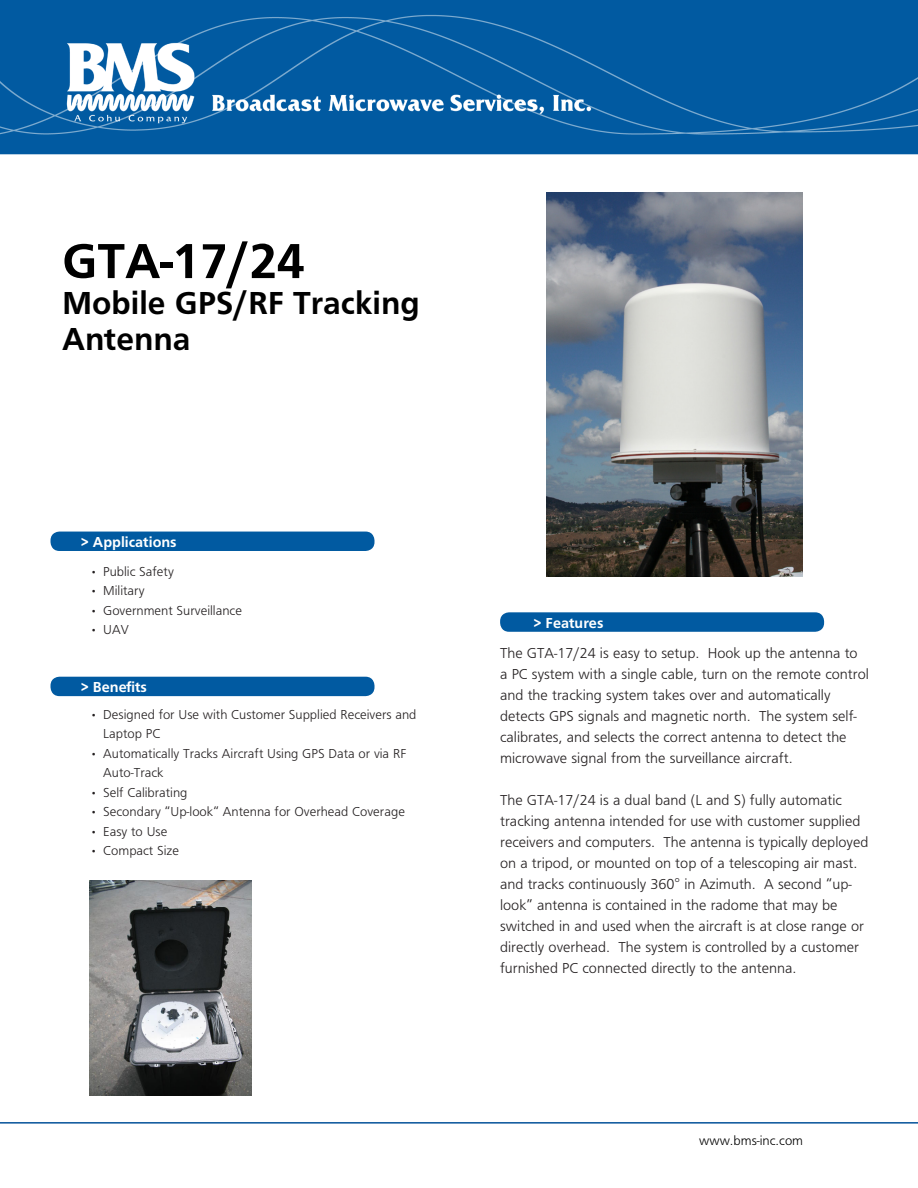
<style>
.page{position:relative;width:918px;height:1188px;background:#fff}
.page>*{position:absolute;margin:0;border:0;box-sizing:border-box;transform-origin:0 0}
.t1{font:700 51px "Frutiger";color:#000}
.t2{font:700 33px/36px "Frutiger";color:#000}
.t3{font:15px/21px "Frutiger";color:#231f20}
.t4{font:700 15px "Frutiger";color:#fff}
.t5{font:13.5px/19.5px "Frutiger";color:#231f20}
.t6{font:13.5px "Frutiger";color:#000}
</style>
<div class="page">
<div style="left:0;top:0;width:918px;height:154px;background:#015aa1"></div>
<div style="left:0;top:12px;width:918px;height:130px;background:#015aa1"></div>
<img style="left:62px;top:23px;width:539px;height:108px">
<div style="left:500px;top:612px;width:324px;height:20px;background:#015aa1;border-radius:9px"></div>
<hr style="left:0;top:1122px;width:918px;height:2px;background:#04529a">
<div style="left:51px;top:532px;width:324px;height:19px;background:#015aa1;border-radius:9px"></div>
<div style="left:51px;top:677px;width:324px;height:19px;background:#015aa1;border-radius:9px"></div>
<img style="left:90px;top:880px;width:161px;height:215px">
<img style="left:547px;top:193px;width:256px;height:384px">
<p class="t1" style="left:62px;top:232px;width:244px">GTA-17/24</p>
<p class="t2" style="left:62px;top:285px;width:359px">Mobile GPS/RF Tracking<br>Antenna</p>
<p class="t4" style="left:81px;top:533px;width:97px">&gt; Applications</p>
<p class="t5" style="left:90px;top:561px;width:86px">• Public Safety</p>
<p class="t5" style="left:90px;top:581px;width:56px">• Military</p>
<p class="t5" style="left:90px;top:600px;width:154px">• Government Surveillance</p>
<p class="t5" style="left:90px;top:620px;width:41px">• UAV</p>
<p class="t4" style="left:81px;top:679px;width:67px">&gt; Benefits</p>
<p class="t5" style="left:103px;top:704px;width:315px;text-indent:-14px">• Designed for Use with Customer Supplied Receivers and<br>Laptop PC</p>
<p class="t5" style="left:103px;top:743px;width:305px;text-indent:-14px">• Automatically Tracks Aircraft Using GPS Data or via RF<br>Auto-Track</p>
<p class="t5" style="left:90px;top:782px;width:99px">• Self Calibrating</p>
<p class="t5" style="left:90px;top:802px;width:317px">• Secondary “Up-look“ Antenna for Overhead Coverage</p>
<p class="t5" style="left:90px;top:821px;width:79px">• Easy to Use</p>
<p class="t5" style="left:90px;top:841px;width:91px">• Compact Size</p>
<p class="t4" style="left:534px;top:614px;width:71px">&gt; Features</p>
<p class="t3" style="left:500px;top:642px;width:370px">The GTA-17/24 is easy to setup. Hook up the antenna to<br>a PC system with a single cable, turn on the remote control and the tracking system takes over and automatically detects GPS signals and magnetic north. The system self&shy;calibrates, and selects the correct antenna to detect the microwave signal from the surveillance aircraft.</p>
<p class="t3" style="left:500px;top:789px;width:370px">The GTA-17/24 is a dual band (L and S) fully automatic tracking antenna intended for use with customer supplied receivers and computers. The antenna is typically deployed on a tripod, or mounted on top of a telescoping air mast. and tracks continuously 360° in Azimuth. A second “up&shy;look” antenna is contained in the radome that may be switched in and used when the aircraft is at close range or directly overhead. The system is controlled by a customer furnished PC connected directly to the antenna.</p>
<p class="t6" style="left:699px;top:1133px;width:105px">www.bms-inc.com</p>
</div>
